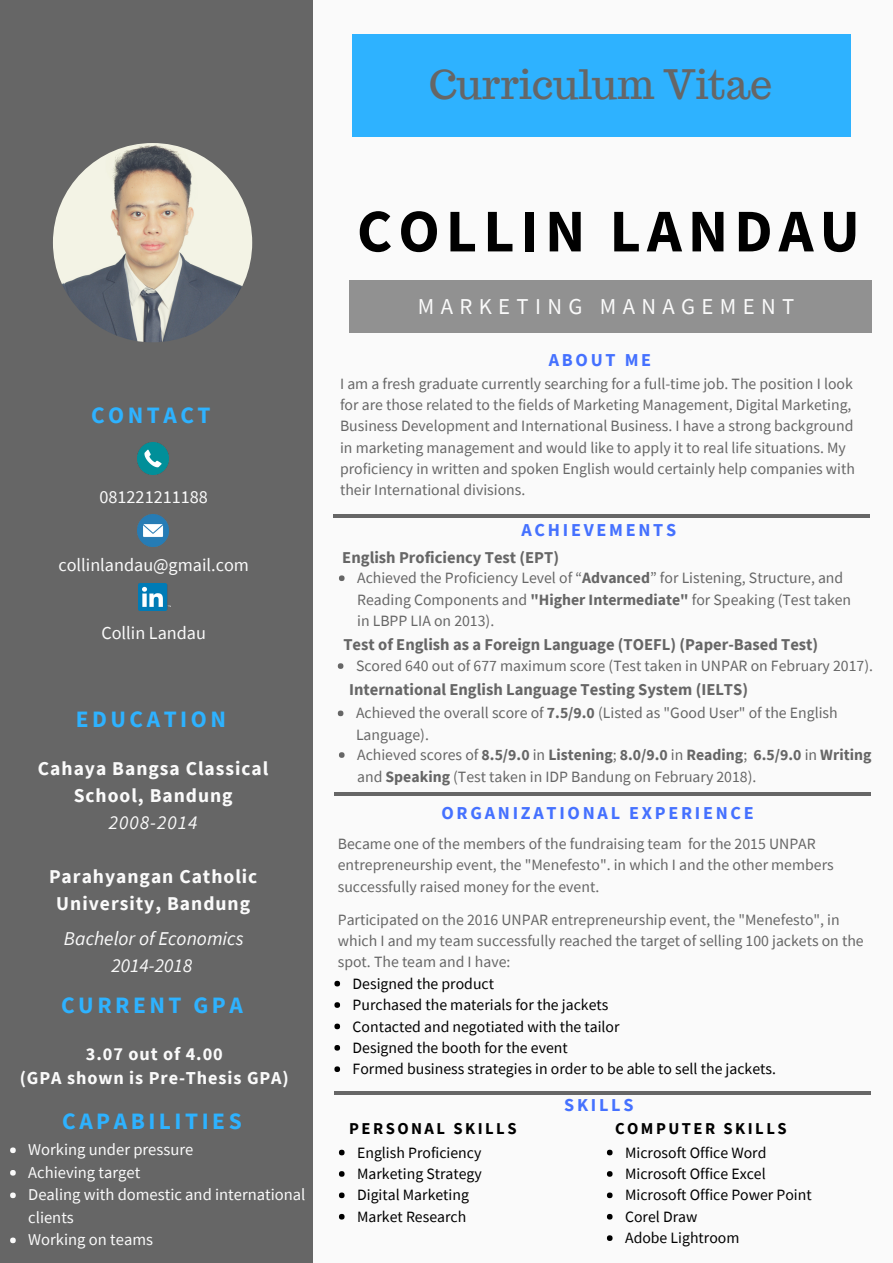
<style>
.page{position:relative;width:893px;height:1263px;background:#fafafa}
.page>*{position:absolute;margin:0;border:0;box-sizing:border-box;transform-origin:0 0}
.t1{font:700 60.6px "Source Sans Pro";letter-spacing:.1em;color:#000}
.t2{font:39.75px "Trocchi";color:#666}
.t3{font:700 23.4px "Source Sans Pro";letter-spacing:.15em;color:#2eb2ff}
.t4{font:22.65px "Source Sans Pro";letter-spacing:.28em;color:#fafafa}
.t5{font:700 19.5px/27px "Source Sans Pro";letter-spacing:.05em;color:#fafafa;text-align:center}
.t6{font:italic 19.5px/27px "Source Sans Pro";color:#fafafa;text-align:center}
.t7{font:italic 19.5px "Source Sans Pro";letter-spacing:.05em;color:#fafafa}
.t8{font:700 18.15px "Source Sans Pro";letter-spacing:.15em;color:#4571ff}
.t9{font:18.15px "Source Sans Pro";color:#fafafa}
.t10{font:700 18.15px/24.8px "Source Sans Pro";letter-spacing:.05em;color:#fafafa;text-align:center}
.t11{font:700 16.5px "Source Sans Pro";color:#666}
.t12{font:16.5px/22.5px "Source Sans Pro";color:#fafafa}
.t13{font:700 16.5px "Source Sans Pro";letter-spacing:.15em;color:#000}
.t14{font:15.75px/21.5px "Source Sans Pro";color:#666}
.t15{font:15.75px/21.5px "Source Sans Pro";color:#000}
.s1{font-weight:700}
</style>
<div class="page">
<div style="left:0;top:0;width:313px;height:1263px;background:#666"></div>
<div style="left:349px;top:280px;width:522px;height:53px;background:#919191"></div>
<img style="left:53px;top:143px;width:199px;height:199px;border-radius:50%">
<img style="left:137px;top:442px;width:32px;height:32px">
<img style="left:137px;top:515px;width:32px;height:31px">
<img style="left:138px;top:583px;width:32px;height:27px">
<div style="left:352px;top:34px;width:499px;height:102px;background:#2eb2ff"></div>
<svg style="left:338px;top:663px;width:5px;height:6px"></svg>
<svg style="left:339px;top:575px;width:6px;height:6px"></svg>
<svg style="left:338px;top:710px;width:5px;height:6px"></svg>
<svg style="left:339px;top:752px;width:6px;height:6px"></svg>
<svg style="left:334px;top:981px;width:6px;height:5px"></svg>
<svg style="left:334px;top:1002px;width:6px;height:6px"></svg>
<svg style="left:334px;top:1023px;width:6px;height:6px"></svg>
<svg style="left:334px;top:1045px;width:6px;height:6px"></svg>
<svg style="left:334px;top:1066px;width:6px;height:6px"></svg>
<svg style="left:339px;top:1150px;width:6px;height:5px"></svg>
<svg style="left:339px;top:1171px;width:6px;height:6px"></svg>
<svg style="left:339px;top:1192px;width:6px;height:6px"></svg>
<svg style="left:339px;top:1214px;width:6px;height:5px"></svg>
<svg style="left:607px;top:1150px;width:6px;height:5px"></svg>
<svg style="left:607px;top:1171px;width:6px;height:6px"></svg>
<svg style="left:607px;top:1192px;width:6px;height:6px"></svg>
<svg style="left:607px;top:1214px;width:6px;height:5px"></svg>
<svg style="left:607px;top:1235px;width:6px;height:6px"></svg>
<svg style="left:10px;top:1147px;width:6px;height:6px"></svg>
<svg style="left:10px;top:1170px;width:6px;height:5px"></svg>
<svg style="left:10px;top:1192px;width:6px;height:6px"></svg>
<svg style="left:10px;top:1237px;width:6px;height:6px"></svg>
<hr style="left:333px;top:514px;width:19px;height:4px;background:#666">
<hr style="left:850px;top:514px;width:20px;height:4px;background:#666">
<hr style="left:352px;top:514px;width:135px;height:4px;background:#666">
<hr style="left:487px;top:514px;width:135px;height:4px;background:#666">
<hr style="left:621px;top:514px;width:135px;height:4px;background:#666">
<hr style="left:756px;top:514px;width:95px;height:4px;background:#666">
<hr style="left:334px;top:792px;width:20px;height:4px;background:#666">
<hr style="left:851px;top:792px;width:20px;height:4px;background:#666">
<hr style="left:353px;top:792px;width:135px;height:4px;background:#666">
<hr style="left:488px;top:792px;width:135px;height:4px;background:#666">
<hr style="left:622px;top:792px;width:135px;height:4px;background:#666">
<hr style="left:757px;top:792px;width:95px;height:4px;background:#666">
<hr style="left:334px;top:1091px;width:20px;height:3px;background:#666">
<hr style="left:851px;top:1091px;width:20px;height:3px;background:#666">
<hr style="left:353px;top:1091px;width:135px;height:3px;background:#666">
<hr style="left:488px;top:1091px;width:135px;height:3px;background:#666">
<hr style="left:622px;top:1091px;width:135px;height:3px;background:#666">
<hr style="left:757px;top:1091px;width:95px;height:3px;background:#666">
<h2 class="t2" style="left:429px;top:59px;width:345px">Curriculum Vitae</h2>
<h1 class="t1" style="left:357px;top:192px;width:504px">COLLIN LANDAU</h1>
<h3 class="t3" style="left:91px;top:400px;width:121px">CONTACT</h3>
<p class="t9" style="left:99px;top:486px;width:110px">081221211188</p>
<p class="t9" style="left:58px;top:553px;width:192px">collinlandau@gmail.com</p>
<p class="t9" style="left:101px;top:621px;width:106px">Collin Landau</p>
<h3 class="t3" style="left:76px;top:704px;width:152px">EDUCATION</h3>
<p class="t5" style="left:38px;top:754px;width:232px">Cahaya Bangsa Classical<br>School, Bandung</p>
<p class="t7" style="left:109px;top:810px;width:90px">2008-2014</p>
<p class="t5" style="left:49px;top:862px;width:210px">Parahyangan Catholic<br>University, Bandung</p>
<p class="t6" style="left:64px;top:924px;width:181px">Bachelor of Economics<br>2014-2018</p>
<h3 class="t4" style="left:418px;top:292px;width:378px">MARKETING MANAGEMENT</h3>
<p class="t8" style="left:549px;top:348px;width:104px">ABOUT ME</p>
<p class="t14" style="left:340px;top:372px;width:516px">I am a fresh graduate currently searching for a full-time job. The position I look for are those related to the fields of Marketing Management, Digital Marketing, Business Development and International Business. I have a strong background in marketing management and would like to apply it to real life situations. My proficiency in written and spoken English would certainly help companies with their International divisions.</p>
<p class="t8" style="left:521px;top:518px;width:156px">ACHIEVEMENTS</p>
<p class="t11" style="left:342px;top:547px;width:218px">English Proficiency Test (EPT)</p>
<p class="t14" style="left:357px;top:567px;width:496px">Achieved the Proficiency Level of “<span class="s1">Advanced</span>” for Listening, Structure, and<br>Reading Components and <span class="s1">"Higher Intermediate"</span> for Speaking (Test taken in LBPP LIA on 2013).</p>
<p class="t11" style="left:343px;top:633px;width:476px">Test of English as a Foreign Language (TOEFL) (Paper-Based Test)</p>
<p class="t14" style="left:356px;top:655px;width:519px">Scored 640 out of 677 maximum score (Test taken in UNPAR on February 2017).</p>
<p class="t11" style="left:349px;top:678px;width:400px">International English Language Testing System (IELTS)</p>
<p class="t14" style="left:356px;top:702px;width:517px;line-height:21px">Achieved the overall score of <span class="s1">7.5/9.0</span> (Listed as "Good User" of the English Language).<br>Achieved scores of <span class="s1">8.5/9.0</span> in <span class="s1">Listening</span>; <span class="s1">8.0/9.0</span> in <span class="s1">Reading</span>; <span class="s1">6.5/9.0</span> in <span class="s1">Writing </span>and <span class="s1">Speaking</span> (Test taken in IDP Bandung on February 2018).</p>
<p class="t8" style="left:441px;top:801px;width:314px">ORGANIZATIONAL EXPERIENCE</p>
<p class="t14" style="left:338px;top:833px;width:497px">Became one of the members of the fundraising team for the 2015 UNPAR entrepreneurship event, the "Menefesto". in which I and the other members successfully raised money for the event.</p>
<p class="t14" style="left:338px;top:908px;width:527px">Participated on the 2016 UNPAR entrepreneurship event, the "Menefesto", in which I and my team successfully reached the target of selling 100 jackets on the spot. The team and I have:</p>
<p class="t15" style="left:353px;top:972px;width:425px">Designed the product<br>Purchased the materials for the jackets<br>Contacted and negotiated with the tailor<br>Designed the booth for the event<br>Formed business strategies in order to be able to sell the jackets.</p>
<p class="t8" style="left:564px;top:1093px;width:71px">SKILLS</p>
<p class="t15" style="left:357px;top:1141px;width:126px">English Proficiency<br>Marketing Strategy<br>Digital Marketing<br>Market Research</p>
<p class="t15" style="left:625px;top:1141px;width:188px">Microsoft Office Word<br>Microsoft Office Excel<br>Microsoft Office Power Point<br>Corel Draw<br>Adobe Lightroom</p>
<h3 class="t3" style="left:61px;top:990px;width:183px">CURRENT GPA</h3>
<p class="t10" style="left:20px;top:1041px;width:271px">3.07 out of 4.00<br>(GPA shown is Pre-Thesis GPA)</p>
<h3 class="t3" style="left:62px;top:1106px;width:181px">CAPABILITIES</h3>
<p class="t13" style="left:349px;top:1118px;width:169px">PERSONAL SKILLS</p>
<p class="t13" style="left:615px;top:1118px;width:173px">COMPUTER SKILLS</p>
<p class="t12" style="left:28px;top:1138px;width:279px">Working under pressure<br>Achieving target<br>Dealing with domestic and international clients<br>Working on teams</p>
</div>
